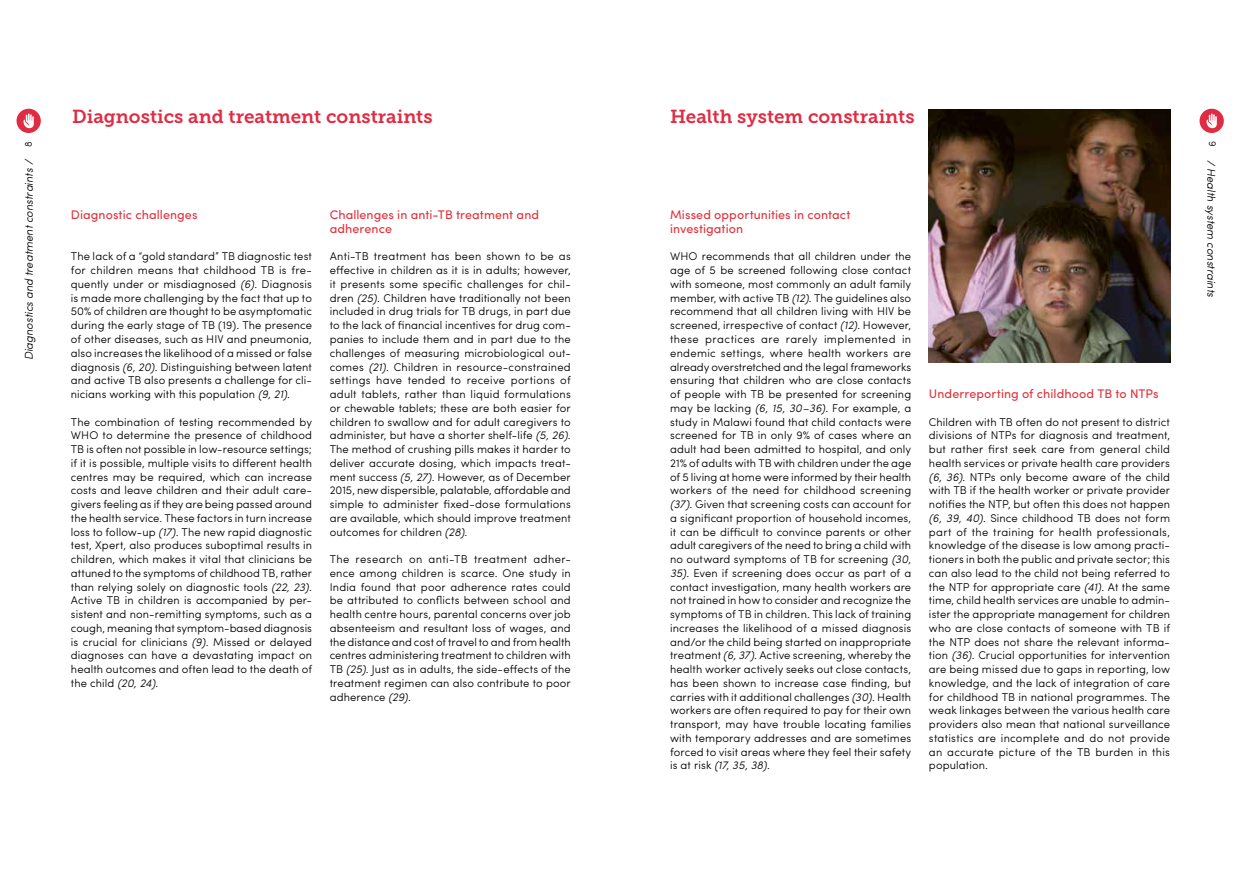
<style>
.page{position:relative;width:1241px;height:872px;background:#fff}
.page>*{position:absolute;margin:0;border:0;box-sizing:border-box;transform-origin:0 0}
.t1{font:18.75px "Museo Slab 700";color:#e02c43}
.t2{font:12.5px/13.8px "Sofia Pro";letter-spacing:.005em;color:#e1323b}
.t3{font:300 11.25px/13.8px "Sofia Pro";letter-spacing:.01em;color:#000;text-align:justify}
.t4{font:italic 300 11.25px "Sofia Pro";color:#000}
.t5{font:300 10px "Sofia Pro";color:#000}
.s1{font-style:italic}
</style>
<div class="page">
<div style="left:16px;top:109px;width:25px;height:24px;background:#e02c43;border-radius:50%"></div>
<svg style="left:23px;top:113px;width:11px;height:15px"></svg>
<div style="left:1199px;top:109px;width:24px;height:24px;background:#e02c43;border-radius:50%"></div>
<svg style="left:1206px;top:113px;width:10px;height:15px"></svg>
<img style="left:928px;top:109px;width:242px;height:253px">
<p class="t5" style="left:21px;top:147px;width:7px;rotate:-90deg">8</p>
<p class="t4" style="left:21px;top:360px;width:203px;rotate:-90deg">Diagnostics and treatment constraints /</p>
<h1 class="t1" style="left:72px;top:106px;width:362px">Diagnostics and treatment constraints</h1>
<p class="t2" style="left:71px;top:207px;width:128px">Diagnostic challenges</p>
<p class="t3" style="left:71px;top:249px;width:242px">The lack of a “gold standard” TB diagnostic test for children means that childhood TB is fre&shy;quently under or misdiagnosed <span class="s1">(6)</span>. Diagnosis is made more challenging by the fact that up to 50% of children are thought to be asymptomatic during the early stage of TB (19). The presence of other diseases, such as HIV and pneumonia, also increases the likelihood of a missed or false diagnosis <span class="s1">(6, 20)</span>. Distinguishing between latent and active TB also presents a challenge for cli&shy;nicians working with this population <span class="s1">(9, 21)</span>.</p>
<p class="t3" style="left:71px;top:414px;width:242px">The combination of testing recommended by WHO to determine the presence of childhood TB is often not possible in low-resource settings; if it is possible, multiple visits to different health centres may be required, which can increase costs and leave children and their adult care&shy;givers feeling as if they are being passed around the health service. These factors in turn increase loss to follow-up <span class="s1">(17)</span>. The new rapid diagnostic test, Xpert, also produces suboptimal results in children, which makes it vital that clinicians be attuned to the symptoms of childhood TB, rather than relying solely on diagnostic tools <span class="s1">(22, 23)</span>.<br>Active TB in children is accompanied by per&shy;sistent and non-remitting symptoms, such as a cough, meaning that symptom-based diagnosis is crucial for clinicians <span class="s1">(9)</span>. Missed or delayed diagnoses can have a devastating impact on health outcomes and often lead to the death of the child <span class="s1">(20, 24)</span>.</p>
<p class="t2" style="left:330px;top:207px;width:211px">Challenges in anti-TB treatment and adherence</p>
<p class="t3" style="left:330px;top:249px;width:242px">Anti-TB treatment has been shown to be as effective in children as it is in adults; however, it presents some specific challenges for chil&shy;dren <span class="s1">(25)</span>. Children have traditionally not been included in drug trials for TB drugs, in part due to the lack of financial incentives for drug com&shy;panies to include them and in part due to the challenges of measuring microbiological out&shy;comes <span class="s1">(21)</span>. Children in resource-constrained settings have tended to receive portions of adult tablets, rather than liquid formulations or chewable tablets; these are both easier for children to swallow and for adult caregivers to administer, but have a shorter shelf-life <span class="s1">(5, 26)</span>.<br>The method of crushing pills makes it harder to deliver accurate dosing, which impacts treat&shy;ment success <span class="s1">(5, 27)</span>. However, as of December 2015, new dispersible, palatable, affordable and simple to administer fixed-dose formulations are available, which should improve treatment outcomes for children <span class="s1">(28)</span>.</p>
<p class="t3" style="left:330px;top:551px;width:243px">The research on anti-TB treatment adher&shy;ence among children is scarce. One study in India found that poor adherence rates could be attributed to conflicts between school and health centre hours, parental concerns over job absenteeism and resultant loss of wages, and the distance and cost of travel to and from health centres administering treatment to children with TB <span class="s1">(25)</span>. Just as in adults, the side-effects of the treatment regimen can also contribute to poor adherence <span class="s1">(29)</span>.</p>
<h1 class="t1" style="left:670px;top:106px;width:246px">Health system constraints</h1>
<p class="t2" style="left:670px;top:207px;width:182px">Missed opportunities in contact investigation</p>
<p class="t3" style="left:670px;top:249px;width:242px">WHO recommends that all children under the age of 5 be screened following close contact with someone, most commonly an adult family member, with active TB <span class="s1">(12)</span>. The guidelines also recommend that all children living with HIV be screened, irrespective of contact <span class="s1">(12)</span>. However, these practices are rarely implemented in endemic settings, where health workers are already overstretched and the legal frameworks ensuring that children who are close contacts of people with TB be presented for screening may be lacking <span class="s1">(6, 15, 30–36)</span>. For example, a study in Malawi found that child contacts were screened for TB in only 9% of cases where an adult had been admitted to hospital, and only 21% of adults with TB with children under the age of 5 living at home were informed by their health workers of the need for childhood screening <span class="s1">(37)</span>. Given that screening costs can account for a significant proportion of household incomes, it can be difficult to convince parents or other adult caregivers of the need to bring a child with no outward symptoms of TB for screening <span class="s1">(30, 35)</span>. Even if screening does occur as part of a contact investigation, many health workers are not trained in how to consider and recognize the symptoms of TB in children. This lack of training increases the likelihood of a missed diagnosis and/or the child being started on inappropriate treatment <span class="s1">(6, 37)</span>. Active screening, whereby the health worker actively seeks out close contacts, has been shown to increase case finding, but carries with it additional challenges <span class="s1">(30)</span>. Health workers are often required to pay for their own transport, may have trouble locating families with temporary addresses and are sometimes forced to visit areas where they feel their safety is at risk <span class="s1">(17, 35, 38)</span>.</p>
<p class="t2" style="left:928px;top:386px;width:231px">Underreporting of childhood TB to NTPs</p>
<p class="t3" style="left:928px;top:414px;width:243px">Children with TB often do not present to district divisions of NTPs for diagnosis and treatment, but rather first seek care from general child health services or private health care providers <span class="s1">(6, 36)</span>. NTPs only become aware of the child with TB if the health worker or private provider notifies the NTP, but often this does not happen <span class="s1">(6, 39, 40)</span>. Since childhood TB does not form part of the training for health professionals, knowledge of the disease is low among practi&shy;tioners in both the public and private sector; this can also lead to the child not being referred to the NTP for appropriate care <span class="s1">(41)</span>. At the same time, child health services are unable to admin&shy;ister the appropriate management for children who are close contacts of someone with TB if the NTP does not share the relevant informa&shy;tion <span class="s1">(36)</span>. Crucial opportunities for intervention are being missed due to gaps in reporting, low knowledge, and the lack of integration of care for childhood TB in national programmes. The weak linkages between the various health care providers also mean that national surveillance statistics are incomplete and do not provide an accurate picture of the TB burden in this population.</p>
<p class="t5" style="left:1219px;top:141px;width:7px;rotate:90deg">9</p>
<p class="t4" style="left:1219px;top:160px;width:138px;rotate:90deg">/ Health system constraints</p>
</div>
